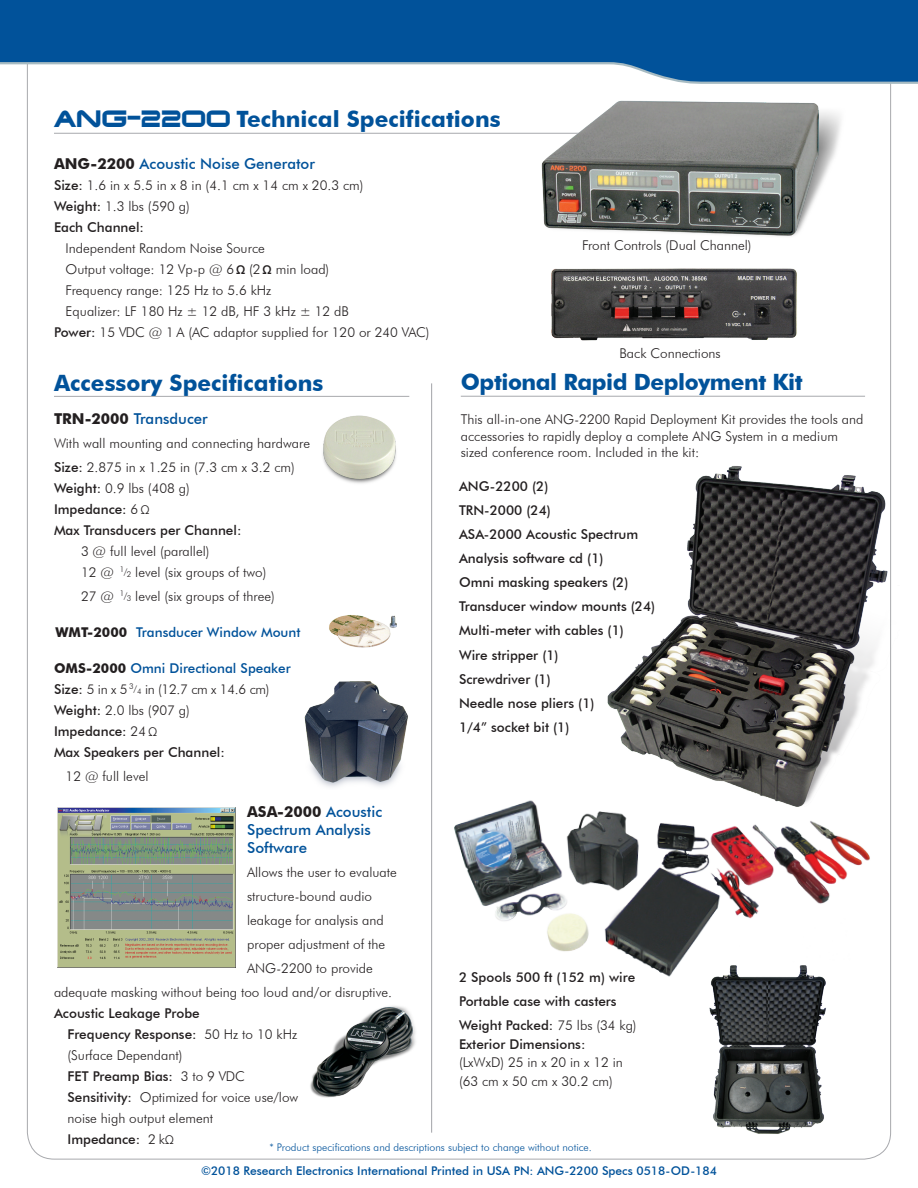
<style>
.page{position:relative;width:918px;height:1188px;background:#fff}
.page>*{position:absolute;margin:0;border:0;box-sizing:border-box;transform-origin:0 0}
.Bullets{font:700 22.5px "Futura BT";color:#01529a}
.Bullets-2{font:700 22.5px "Futura BT";letter-spacing:-.02em;color:#01529a}
.Bullets-3{font:500 15px/18px "Futura BT";color:#01529a}
.Bullets-4{font:300 13.5px/18.8px "Futura BT";color:#231f20}
.Bullets-5{font:500 13.5px "Futura BT";color:#231f20}
.Bullets-6{font:500 13.5px "Futura BT";color:#01529a}
.Bullets-7{font:300 13.5px "Futura BT";letter-spacing:-.02em;color:#231f20}
.t1{font:500 12px "Futura BT";color:#01529a}
.Bullets-8{font:300 10.5px "Futura BT";color:#01529a}
.s1{font-family:"Chimes";font-weight:400}
.s2{font-weight:700;color:#231f20}
.s3{font-weight:500}
.s4{font-weight:500;font-size:12px}
.s5{font-weight:300}
.s6{font-weight:300;font-size:12px}
.s7{font-size:9px}
.s8{font-size:7.8px}
</style>
<div class="page">
<hr style="left:54px;top:396px;width:355px;height:1px;background:#a8a9ad">
<hr style="left:54px;top:133px;width:537px;height:1px;background:#a8a9ad">
<img style="left:310px;top:1006px;width:106px;height:92px">
<img style="left:323px;top:415px;width:73px;height:69px">
<hr style="left:431px;top:383px;width:1px;height:750px;background:#a8a9ad">
<hr style="left:461px;top:396px;width:404px;height:1px;background:#a8a9ad">
<img style="left:607px;top:463px;width:285px;height:345px">
<img style="left:551px;top:268px;width:246px;height:73px">
<img style="left:58px;top:808px;width:178px;height:160px">
<img style="left:540px;top:100px;width:301px;height:136px">
<img style="left:304px;top:681px;width:104px;height:106px">
<img style="left:454px;top:794px;width:426px;height:183px">
<img style="left:329px;top:615px;width:68px;height:33px">
<img style="left:710px;top:964px;width:117px;height:170px">
<svg style="left:0;top:0;width:918px;height:86px"></svg>
<p class="Bullets" style="left:54px;top:106px;width:448px"><span class="s1">ANG–2200</span> Technical Specifications</p>
<p class="Bullets-3" style="left:54px;top:154px;width:262px"><span class="s2">ANG-2200</span> Acoustic Noise Generator</p>
<p class="Bullets-4" style="left:54px;top:176px;width:311px"><span class="s3">Size:</span> 1.6 in x 5.5 in x 8 in (4.1 cm x 14 cm x 20.3 cm)</p>
<p class="Bullets-4" style="left:54px;top:197px;width:137px"><span class="s3">Weight:</span> 1.3 lbs (590 g)</p>
<p class="Bullets-5" style="left:54px;top:219px;width:92px">Each Channel:</p>
<p class="Bullets-4" style="left:66px;top:239px;width:201px">Independent Random Noise Source</p>
<p class="Bullets-4" style="left:66px;top:260px;width:265px">Output voltage: 12 Vp-p @ 6 <span class="s4">Ω</span> (2 <span class="s4">Ω</span> min load)</p>
<p class="Bullets-4" style="left:66px;top:281px;width:207px">Frequency range: 125 Hz to 5.6 kHz</p>
<p class="Bullets-4" style="left:66px;top:302px;width:285px">Equalizer: LF 180 Hz ± 12 dB, HF 3 kHz ± 12 dB</p>
<p class="Bullets-4" style="left:54px;top:323px;width:377px"><span class="s3">Power:</span> 15 VDC @ 1 A (AC adaptor supplied for 120 or 240 VAC)</p>
<p class="Bullets-2" style="left:461px;top:369px;width:343px">Optional Rapid Deployment Kit</p>
<p class="Bullets-4" style="left:461px;top:411px;width:404px;line-height:16.5px">This all-in-one ANG-2200 Rapid Deployment Kit provides the tools and accessories to rapidly deploy a complete ANG System in a medium sized conference room. Included in the kit:</p>
<p class="Bullets-4" style="left:582px;top:236px;width:171px">Front Controls (Dual Channel)</p>
<p class="Bullets-4" style="left:620px;top:344px;width:103px">Back Connections</p>
<p class="Bullets" style="left:54px;top:369px;width:271px">Accessory Specifications</p>
<p class="Bullets-3" style="left:54px;top:409px;width:155px"><span class="s2">TRN-2000</span> Transducer</p>
<p class="Bullets-4" style="left:54px;top:433px;width:258px">With wall mounting and connecting hardware</p>
<p class="Bullets-4" style="left:54px;top:457px;width:242px"><span class="s3">Size:</span> 2.875 in x 1.25 in (7.3 cm x 3.2 cm)</p>
<p class="Bullets-4" style="left:54px;top:478px;width:137px"><span class="s3">Weight:</span> 0.9 lbs (408 g)</p>
<p class="Bullets-5" style="left:54px;top:501px;width:97px">Impedance: <span class="s5">6</span> <span class="s6">Ω</span></p>
<p class="Bullets-5" style="left:54px;top:522px;width:189px">Max Transducers per Channel:</p>
<p class="Bullets-4" style="left:81px;top:541px;width:130px">3 @ full level (parallel)</p>
<p class="Bullets-4" style="left:81px;top:562px;width:187px">12 @ <sup>1</sup><span class="s7">/</span><span class="s8">2</span> level (six groups of two)</p>
<p class="Bullets-4" style="left:81px;top:586px;width:195px">27 @ <sup>1</sup><span class="s7">/</span><span class="s8">3</span> level (six groups of three)</p>
<p class="Bullets-6" style="left:56px;top:624px;width:247px"><span class="s2">WMT-2000</span> Transducer Window Mount</p>
<p class="Bullets-6" style="left:54px;top:660px;width:238px"><span class="s2">OMS-2000</span> Omni Directional Speaker</p>
<p class="Bullets-7" style="left:54px;top:681px;width:217px"><span class="s3">Size:</span> 5 in x 5 <sup>3</sup><span class="s7">/</span><span class="s8">4</span> in (12.7 cm x 14.6 cm)</p>
<p class="Bullets-4" style="left:54px;top:700px;width:137px"><span class="s3">Weight:</span> 2.0 lbs (907 g)</p>
<p class="Bullets-5" style="left:54px;top:723px;width:105px">Impedance: <span class="s5">24</span> <span class="s6">Ω</span></p>
<p class="Bullets-5" style="left:54px;top:744px;width:172px">Max Speakers per Channel:</p>
<p class="Bullets-4" style="left:66px;top:766px;width:84px">12 @ full level</p>
<p class="Bullets-3" style="left:247px;top:802px;width:137px"><span class="s2">ASA-2000</span> Acoustic<br>Spectrum Analysis<br>Software</p>
<p class="Bullets-4" style="left:247px;top:862px;width:151px">Allows the user to evaluate</p>
<p class="Bullets-4" style="left:247px;top:886px;width:126px">structure-bound audio</p>
<p class="Bullets-4" style="left:247px;top:910px;width:138px">leakage for analysis and</p>
<p class="Bullets-4" style="left:247px;top:934px;width:140px">proper adjustment of the</p>
<p class="Bullets-4" style="left:247px;top:958px;width:127px">ANG-2200 to provide</p>
<p class="Bullets-4" style="left:54px;top:982px;width:340px">adequate masking without being too loud and/or disruptive.</p>
<p class="Bullets-5" style="left:54px;top:1005px;width:147px">Acoustic Leakage Probe</p>
<p class="Bullets-4" style="left:68px;top:1023px;width:231px;line-height:21px"><span class="s3">Frequency Response:</span> 50 Hz to 10 kHz (Surface Dependant)</p>
<p class="Bullets-5" style="left:68px;top:1068px;width:179px">FET Preamp Bias: <span class="s5">3 to 9 VDC</span></p>
<p class="Bullets-4" style="left:68px;top:1086px;width:232px;line-height:21px"><span class="s3">Sensitivity:</span> Optimized for voice use/low noise high output element</p>
<p class="Bullets-5" style="left:68px;top:1131px;width:108px">Impedance: <span class="s5">2 k</span><span class="s6">Ω</span></p>
<p class="Bullets-5" style="left:459px;top:478px;width:91px">ANG-2200 (2)</p>
<p class="Bullets-5" style="left:459px;top:502px;width:93px">TRN-2000 (24)</p>
<p class="Bullets-5" style="left:459px;top:526px;width:181px">ASA-2000 Acoustic Spectrum</p>
<p class="Bullets-5" style="left:459px;top:550px;width:146px">Analysis software cd (1)</p>
<p class="Bullets-5" style="left:459px;top:574px;width:171px">Omni masking speakers (2)</p>
<p class="Bullets-5" style="left:459px;top:598px;width:198px">Transducer window mounts (24)</p>
<p class="Bullets-5" style="left:459px;top:622px;width:166px">Multi-meter with cables (1)</p>
<p class="Bullets-5" style="left:459px;top:647px;width:101px">Wire stripper (1)</p>
<p class="Bullets-5" style="left:459px;top:671px;width:93px">Screwdriver (1)</p>
<p class="Bullets-5" style="left:459px;top:695px;width:137px">Needle nose pliers (1)</p>
<p class="Bullets-5" style="left:459px;top:719px;width:112px">1/4” socket bit (1)</p>
<p class="Bullets-5" style="left:459px;top:969px;width:178px">2 Spools 500 ft (152 m) wire</p>
<p class="Bullets-5" style="left:459px;top:993px;width:159px">Portable case with casters</p>
<p class="Bullets-4" style="left:459px;top:1016px;width:179px"><span class="s3">Weight Packed:</span> 75 lbs (34 kg)<br><span class="s3">Exterior Dimensions:<br></span>(LxWxD) 25 in x 20 in x 12 in (63 cm x 50 cm x 30.2 cm)</p>
<p class="Bullets-8" style="left:269px;top:1141px;width:324px">* Product specifications and descriptions subject to change without notice.</p>
<p class="t1" style="left:201px;top:1163px;width:517px">©2018 Research Electronics International Printed in USA PN: ANG-2200 Specs 0518-OD-184</p>
</div>
